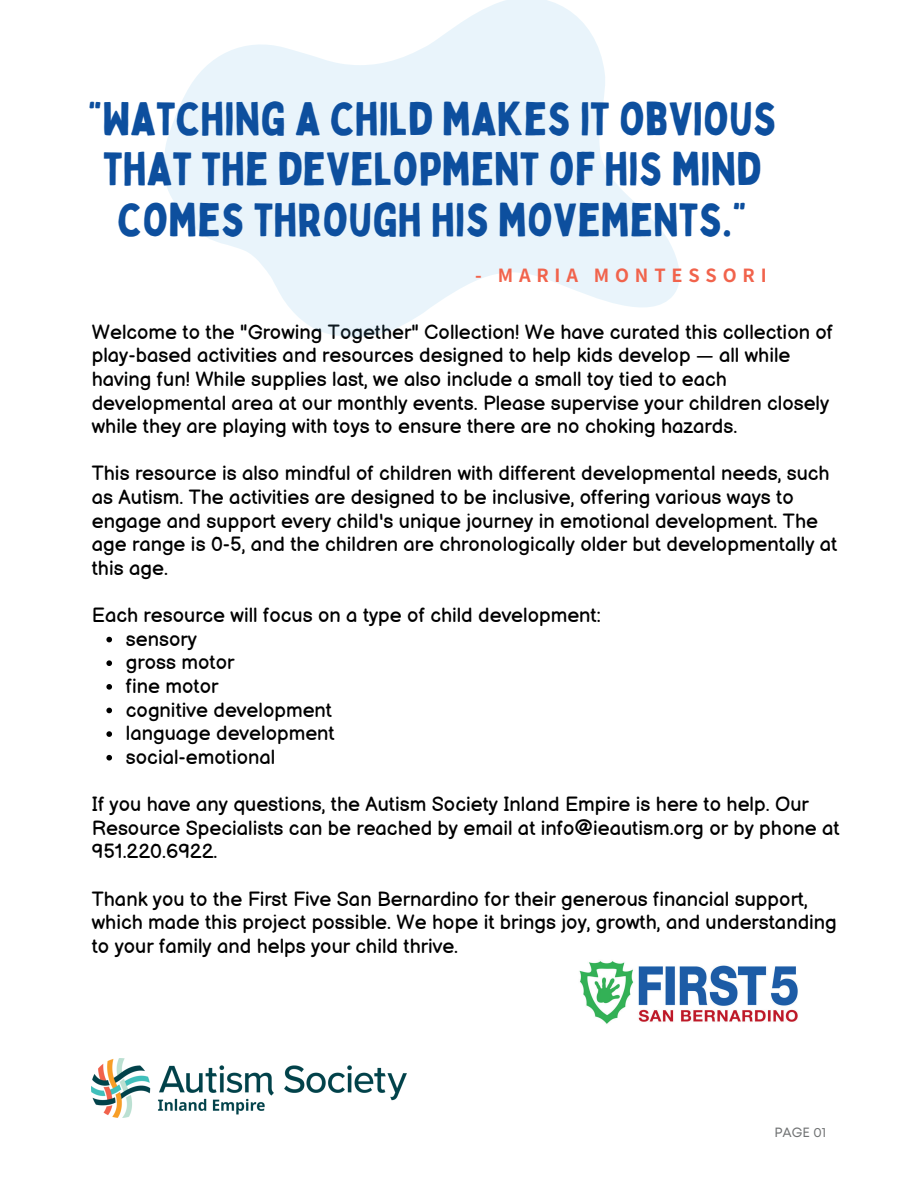
<style>
.page{position:relative;width:918px;height:1188px;background:#fff}
.page>*{position:absolute;margin:0;border:0;box-sizing:border-box;transform-origin:0 0}
.t1{font:45.9px/50.7px "Bobby Jones";color:#0d4f9e;text-align:center}
.t2{font:20.1px/23.7px "Balsamiq Sans";color:#000}
.t3{font:700 18.15px "Noto Sans JP";letter-spacing:.325em;color:#f1634c}
.t4{font:13.35px "Mont";color:#707273}
</style>
<div class="page">
<svg style="left:106px;top:637px;width:6px;height:5px"></svg>
<svg style="left:106px;top:660px;width:6px;height:6px"></svg>
<svg style="left:106px;top:684px;width:6px;height:6px"></svg>
<svg style="left:106px;top:708px;width:6px;height:5px"></svg>
<svg style="left:106px;top:731px;width:6px;height:6px"></svg>
<svg style="left:106px;top:755px;width:6px;height:6px"></svg>
<svg style="left:164px;top:0;width:516px;height:337px;fill:#e9f4fb"></svg>
<img style="left:92px;top:1059px;width:315px;height:58px">
<img style="left:579px;top:961px;width:219px;height:63px">
<h1 class="t1" style="left:88px;top:94px;width:690px">“WATCHING A CHILD MAKES IT OBVIOUS<br>THAT THE DEVELOPMENT OF HIS MIND<br>COMES THROUGH HIS MOVEMENTS.”</h1>
<p class="t3" style="left:475px;top:266px;width:293px">- MARIA MONTESSORI</p>
<p class="t2" style="left:92px;top:319px;width:743px">Welcome to the "Growing Together" Collection! We have curated this collection of play-based activities and resources designed to help kids develop — all while having fun! While supplies last, we also include a small toy tied to each developmental area at our monthly events. Please supervise your children closely while they are playing with toys to ensure there are no choking hazards.</p>
<p class="t2" style="left:92px;top:461px;width:747px">This resource is also mindful of children with different developmental needs, such as Autism. The activities are designed to be inclusive, offering various ways to engage and support every child's unique journey in emotional development. The age range is 0-5, and the children are chronologically older but developmentally at this age.</p>
<p class="t2" style="left:126px;top:602px;width:476px;text-indent:-34px">Each resource will focus on a type of child development: sensory<br>gross motor<br>fine motor<br>cognitive development<br>language development<br>social-emotional</p>
<p class="t2" style="left:92px;top:791px;width:749px">If you have any questions, the Autism Society Inland Empire is here to help. Our<br>Resource Specialists can be reached by email at info@ieautism.org or by phone at<br>951.220.6922.</p>
<p class="t2" style="left:92px;top:886px;width:747px">Thank you to the First Five San Bernardino for their generous financial support, which made this project possible. We hope it brings joy, growth, and understanding to your family and helps your child thrive.</p>
<p class="t4" style="left:774px;top:1124px;width:53px">PAGE 01</p>
</div>
